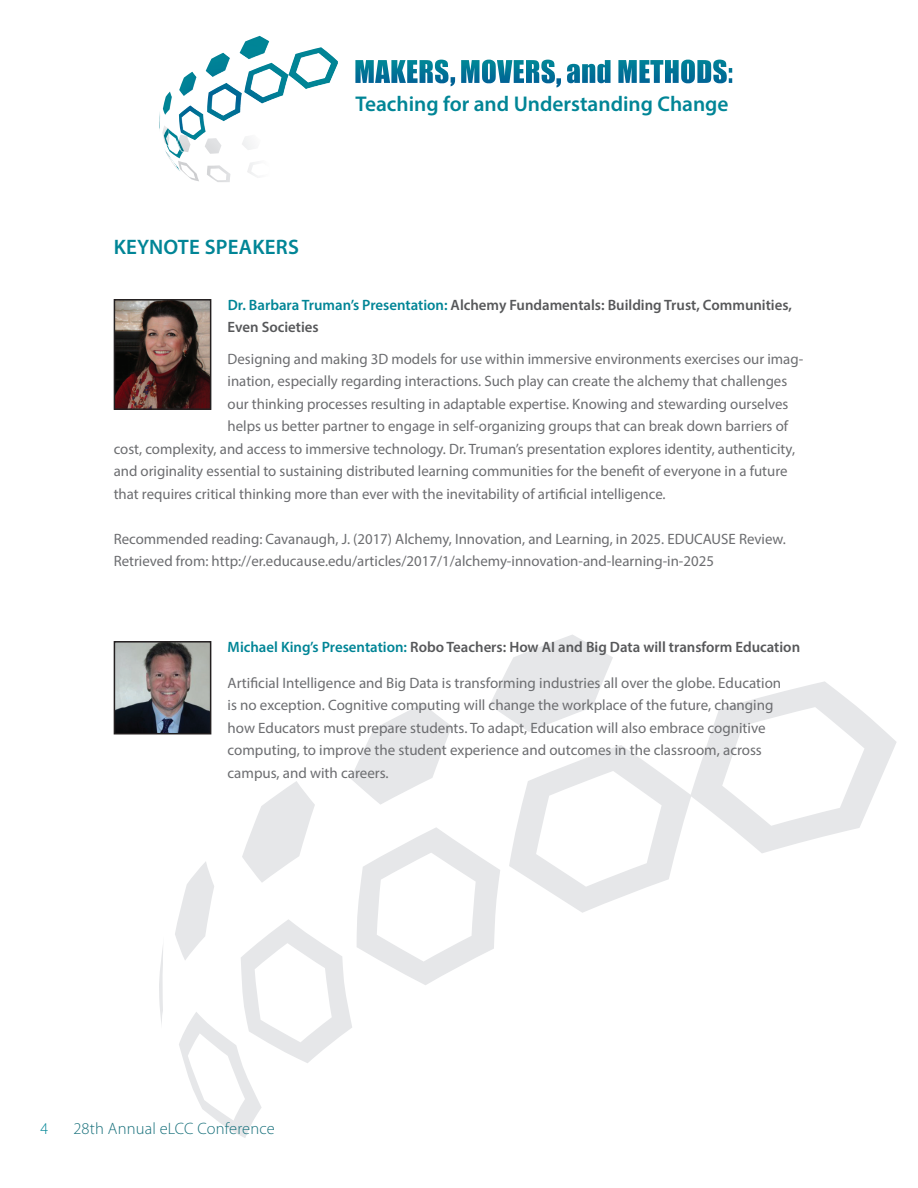
<style>
.page{position:relative;width:918px;height:1188px;background:#fff}
.page>*{position:absolute;margin:0;border:0;box-sizing:border-box;transform-origin:0 0}
.t1{font:600 21.3px "Myriad Pro";color:#008596}
.t2{font:600 21px "Myriad Pro";letter-spacing:.01em;color:#008596}
.t3{font:300 16.5px "Myriad Pro";letter-spacing:.01em;color:#19717c}
.t4{font:300 16.5px "Myriad Pro";color:#008596;scale:.95 1}
.t5{font:15px/22.5px "Myriad Pro";color:#6c6d70}
.t6{font:600 15px/22.5px "Myriad Pro";color:#57585a}
.s1{color:#008596}
</style>
<div class="page">
<img style="left:159px;top:36px;width:179px;height:93px">
<svg style="left:160px;top:111px;width:115px;height:71px"></svg>
<img style="left:160px;top:115px;width:27px;height:46px">
<svg style="left:567px;top:60px;width:44px;height:23px"></svg>
<svg style="left:618px;top:60px;width:114px;height:23px"></svg>
<svg style="left:355px;top:60px;width:100px;height:26px"></svg>
<svg style="left:461px;top:60px;width:100px;height:28px"></svg>
<svg style="left:158px;top:635px;width:739px;height:481px"></svg>
<img style="left:117px;top:302px;width:91px;height:105px">
<div style="left:114px;top:299px;width:97px;height:111px;border:2px solid #231f20"></div>
<img style="left:117px;top:644px;width:91px;height:87px">
<div style="left:114px;top:641px;width:97px;height:93px;border:2px solid #231f20"></div>
<svg style="left:165px;top:1081px;width:91px;height:57px"></svg>
<h2 class="t2" style="left:114px;top:234px;width:187px">KEYNOTE SPEAKERS</h2>
<h1 class="t1" style="left:355px;top:90px;width:375px">Teaching for and Understanding Change</h1>
<p class="t6" style="left:228px;top:293px;width:566px"><span class="s1">Dr. Barbara Truman’s Presentation:</span> Alchemy Fundamentals: Building Trust, Communities,<br>Even Societies</p>
<p class="t5" style="left:228px;top:347px;width:577px">Designing and making 3D models for use within immersive environments exercises our imag-</p>
<p class="t5" style="left:228px;top:370px;width:561px">ination, especially regarding interactions. Such play can create the alchemy that challenges</p>
<p class="t5" style="left:228px;top:392px;width:562px">our thinking processes resulting in adaptable expertise. Knowing and stewarding ourselves</p>
<p class="t5" style="left:228px;top:415px;width:562px">helps us better partner to engage in self-organizing groups that can break down barriers of</p>
<p class="t5" style="left:114px;top:437px;width:683px">cost, complexity, and access to immersive technology. Dr. Truman’s presentation explores identity, authenticity,</p>
<p class="t5" style="left:114px;top:460px;width:675px">and originality essential to sustaining distributed learning communities for the benefit of everyone in a future</p>
<p class="t5" style="left:114px;top:482px;width:554px">that requires critical thinking more than ever with the inevitability of artificial intelligence.</p>
<p class="t5" style="left:114px;top:527px;width:674px">Recommended reading: Cavanaugh, J. (2017) Alchemy, Innovation, and Learning, in 2025. EDUCAUSE Review.<br>Retrieved from: http://er.educause.edu/articles/2017/1/alchemy-innovation-and-learning-in-2025</p>
<p class="t6" style="left:228px;top:635px;width:574px"><span class="s1">Michael King’s Presentation:</span> Robo Teachers: How AI and Big Data will transform Education</p>
<p class="t5" style="left:228px;top:671px;width:555px">Artificial Intelligence and Big Data is transforming industries all over the globe. Education is no exception. Cognitive computing will change the workplace of the future, changing how Educators must prepare students. To adapt, Education will also embrace cognitive computing, to improve the student experience and outcomes in the classroom, across campus, and with careers.</p>
<p class="t4" style="left:40px;top:1119px;width:10px">4</p>
<p class="t3" style="left:73px;top:1119px;width:203px">28th Annual eLCC Conference</p>
</div>
